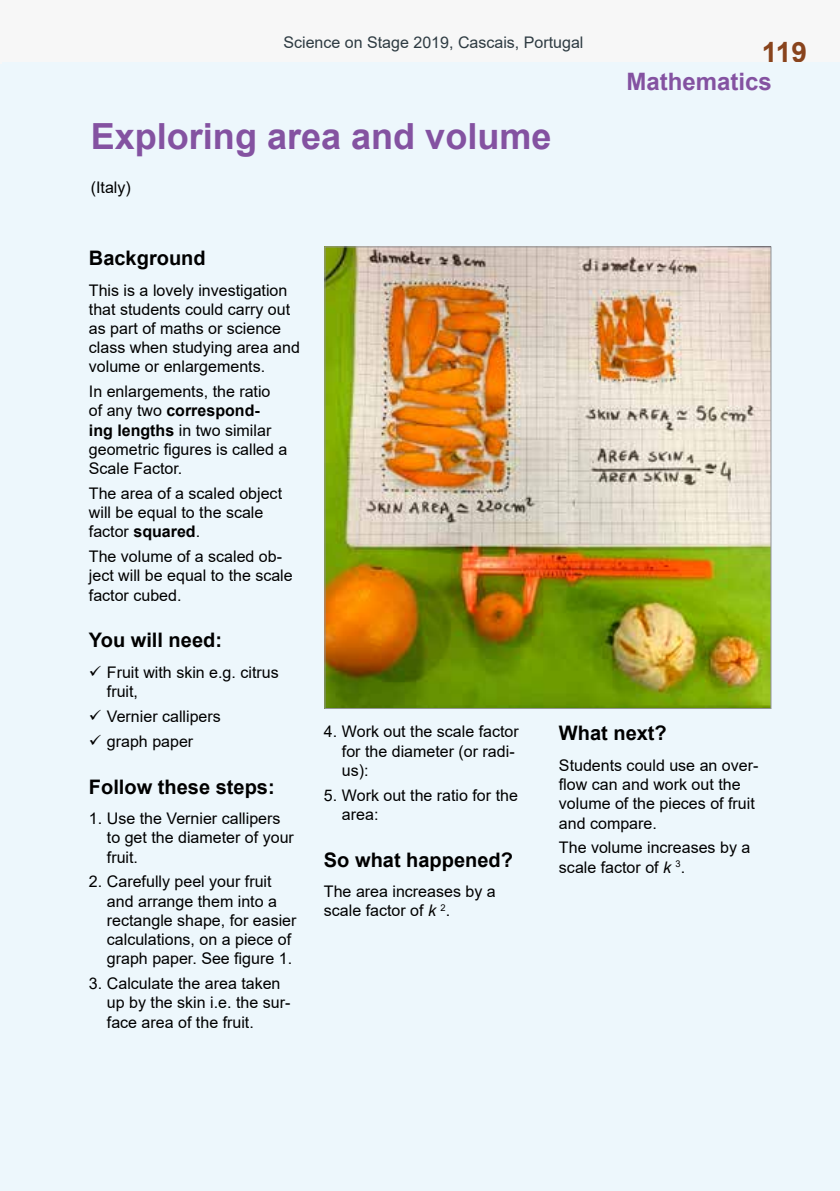
<style>
.page{position:relative;width:840px;height:1191px;background:#fff}
.page>*{position:absolute;margin:0;border:0;box-sizing:border-box;transform-origin:0 0}
.t1{font:700 36px "Arial";color:#8452a1}
.t2{font:700 28px "Arial";color:#89431c}
.t3{font:700 24px "Arial";color:#8452a1}
.t4{font:700 20px "Arial";color:#000}
.t5{font:16px/19.2px "Arial";color:#000}
.t6{font:16px "Arial";color:#2e3b42}
.s1{font-weight:700}
.s2{font-style:italic}
</style>
<div class="page">
<div style="left:0;top:0;width:839px;height:68px;background:#f7f7f7"></div>
<hr style="left:0;top:64px;width:3px;height:1127px;background:#edf7fc">
<div style="left:3px;top:63px;width:836px;height:1128px;background:#edf7fc"></div>
<img style="left:326px;top:249px;width:442px;height:458px">
<p class="t6" style="left:283px;top:31px;width:301px">Science on Stage 2019, Cascais, Portugal</p>
<h1 class="t1" style="left:91px;top:111px;width:462px">Exploring area and volume</h1>
<p class="t5" style="left:91px;top:178px;width:41px">(Italy)</p>
<h2 class="t2" style="left:761px;top:32px;width:47px">119</h2>
<h3 class="t3" style="left:626px;top:64px;width:147px">Mathematics</h3>
<p class="t4" style="left:89px;top:244px;width:118px">Background</p>
<p class="t5" style="left:89px;top:280px;width:212px">This is a lovely investigation that students could carry out as part of maths or science class when studying area and volume or enlargements.</p>
<p class="t5" style="left:89px;top:382px;width:200px">In enlargements, the ratio of any two <span class="s1">correspond&shy;ing lengths</span> in two similar geometric figures is called a<br>Scale Factor.</p>
<p class="t5" style="left:89px;top:483px;width:194px">The area of a scaled object will be equal to the scale factor <span class="s1">squared</span>.</p>
<p class="t5" style="left:89px;top:547px;width:205px">The volume of a scaled ob&shy;ject will be equal to the scale factor cubed.</p>
<p class="t4" style="left:89px;top:626px;width:134px">You will need:</p>
<p class="t5" style="left:107px;top:662px;width:173px">Fruit with skin e.g. citrus fruit,</p>
<p class="t5" style="left:107px;top:704px;width:115px;line-height:24.8px">Vernier callipers graph paper</p>
<p class="t4" style="left:89px;top:772px;width:187px">Follow these steps:</p>
<p class="t5" style="left:107px;top:809px;width:188px;text-indent:-18px">1. Use the Vernier callipers to get the diameter of your fruit.</p>
<p class="t5" style="left:107px;top:872px;width:191px;text-indent:-18px">2. Carefully peel your fruit and arrange them into a rectangle shape, for easier calculations, on a piece of graph paper. See figure 1.</p>
<p class="t5" style="left:107px;top:973px;width:185px;text-indent:-18px">3. Calculate the area taken up by the skin i.e. the sur&shy;face area of the fruit.</p>
<p class="t5" style="left:342px;top:722px;width:178px;text-indent:-18px">4. Work out the scale factor for the diameter (or radi&shy;us):</p>
<p class="t5" style="left:342px;top:785px;width:177px;text-indent:-18px">5. Work out the ratio for the area:</p>
<p class="t4" style="left:324px;top:845px;width:190px">So what happened?</p>
<p class="t5" style="left:324px;top:882px;width:173px">The area increases by a scale factor of <span class="s2">k</span> <sup>2</sup>.</p>
<p class="t4" style="left:558px;top:719px;width:109px">What next?</p>
<p class="t5" style="left:558px;top:755px;width:201px">Students could use an over&shy;flow can and work out the volume of the pieces of fruit and compare.</p>
<p class="t5" style="left:558px;top:838px;width:193px">The volume increases by a scale factor of <span class="s2">k</span> <sup>3</sup>.</p>
</div>
